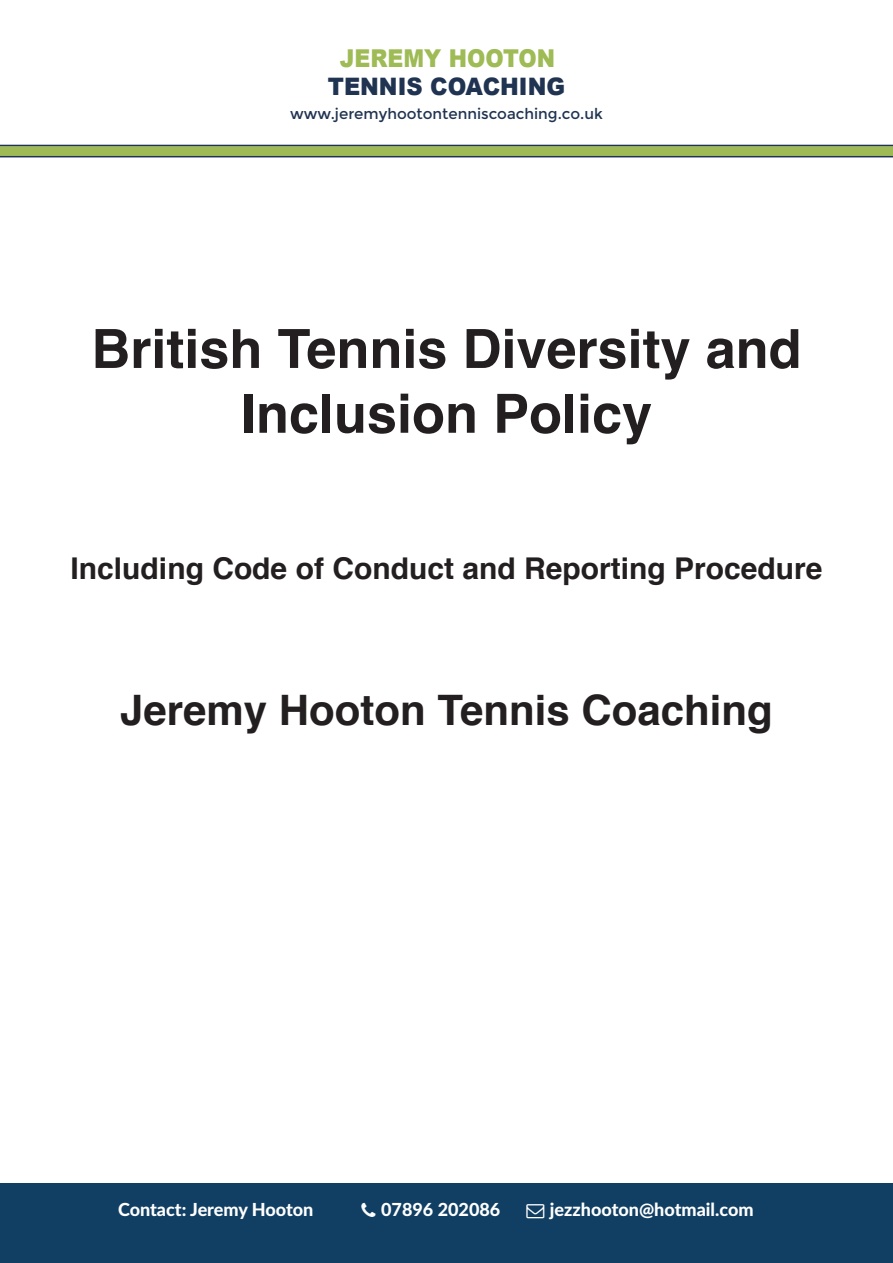
<style>
.page{position:relative;width:893px;height:1263px;background:#fff}
.page>*{position:absolute;margin:0;border:0;box-sizing:border-box;transform-origin:0 0}
.Heading_1{font:700 54px/64.8px "Helvetica";color:#231f20;text-align:center}
.t1{font:700 42px "Helvetica";color:#231f20}
.Heading_1-2{font:700 30px "Helvetica";color:#231f20}
.t2{font:900 24.6px "Arial";color:#9ebb55;scale:.9 1}
.t3{font:900 24px "Arial";color:#203351;scale:.93 1}
.t4{font:800 18px "Lato";color:#fff}
.t5{font:15px "Montserrat";color:#203351}
</style>
<div class="page">
<div style="left:0;top:1183px;width:893px;height:80px;background:#113f63"></div>
<div style="left:0;top:146px;width:893px;height:11px;background:#9eba54"></div>
<hr style="left:0;top:145px;width:893px;height:1px;background:#213352">
<hr style="left:0;top:156px;width:893px;height:1px;background:#213352">
<h3 class="t2" style="left:340px;top:40px;width:241px">JEREMY HOOTON</h3>
<h3 class="t3" style="left:328px;top:69px;width:257px">TENNIS COACHING</h3>
<p class="t5" style="left:290px;top:105px;width:314px">www.jeremyhootontenniscoaching.co.uk</p>
<p class="Heading_1" style="left:91px;top:317px;width:712px">British Tennis Diversity and<br>Inclusion Policy</p>
<p class="Heading_1-2" style="left:71px;top:544px;width:753px">Including Code of Conduct and Reporting Procedure</p>
<p class="t1" style="left:120px;top:677px;width:654px">Jeremy Hooton Tennis Coaching</p>
<p class="t4" style="left:118px;top:1196px;width:197px">Contact: Jeremy Hooton</p>
<p class="t4" style="left:381px;top:1196px;width:121px">07896 202086</p>
<p class="t4" style="left:550px;top:1196px;width:205px">jezzhooton@hotmail.com</p>
</div>
